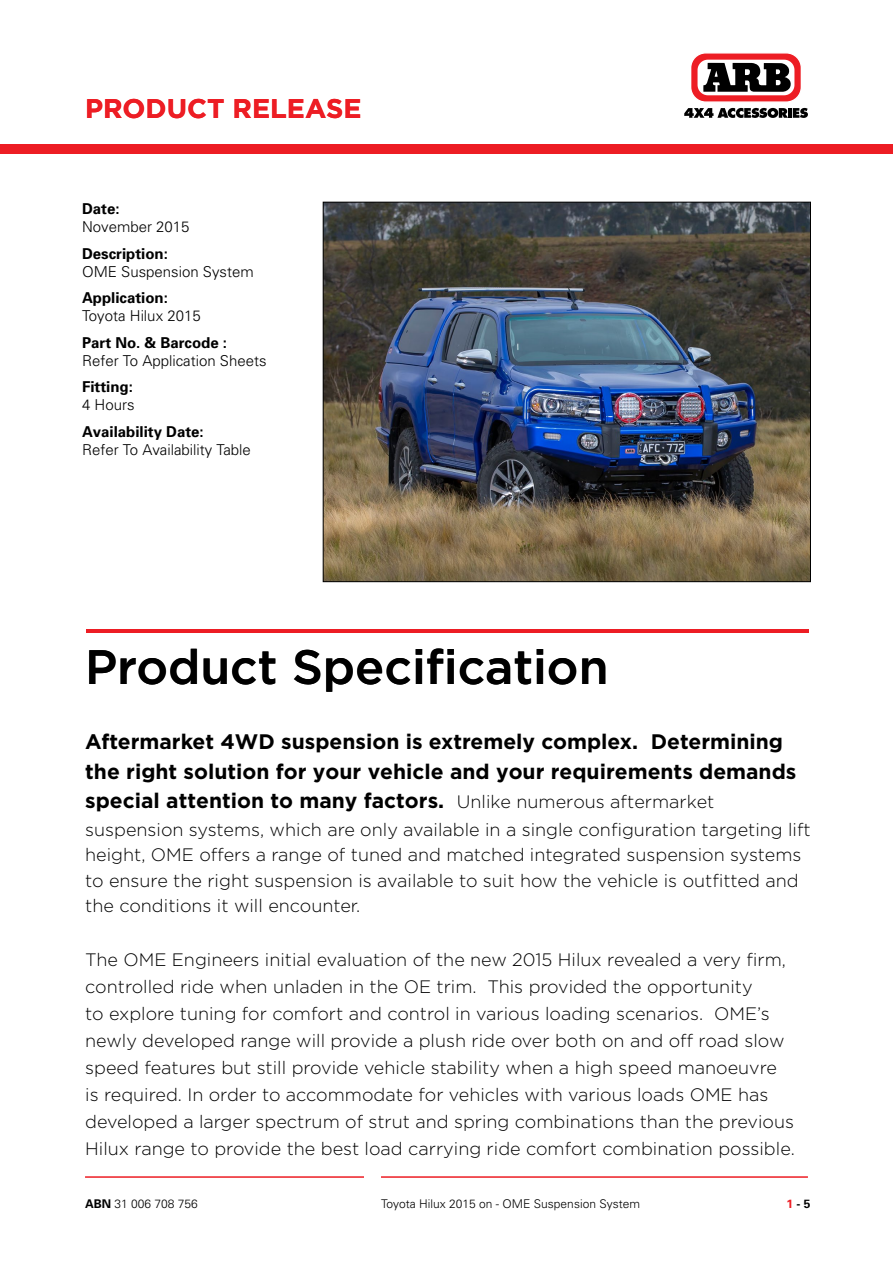
<style>
.page{position:relative;width:893px;height:1263px;background:#fff}
.page>*{position:absolute;margin:0;border:0;box-sizing:border-box;transform-origin:0 0}
.t1{font:500 48.3px "Gotham";color:#000}
.t2{font:700 27px "Gotham";color:#ed1d24}
.t3{font:700 21px/29.5px "Gotham";color:#000}
.t4{font:300 18px/27px "Gotham";color:#000}
.t5{font:300 15px "Univers";color:#000}
.t6{font:700 15px "Univers";color:#000}
.t7{font:300 12px "Univers";color:#000}
.t8{font:700 12px "Univers";color:#000}
.s1{font-weight:300;font-size:18px}
.s2{font-weight:700}
.s3{color:#ed1d24}
</style>
<div class="page">
<svg style="left:691px;top:53px;width:110px;height:49px;background:#ed2a30"></svg>
<div style="left:690px;top:52px;width:112px;height:51px;border:1px solid #fff;border-radius:15px"></div>
<div style="left:697px;top:60px;width:97px;height:35px;background:#fff;border-radius:10px"></div>
<svg style="left:703px;top:63px;width:88px;height:29px"></svg>
<svg style="left:684px;top:108px;width:124px;height:10px"></svg>
<hr style="left:85px;top:1176px;width:279px;height:2px;background:#ed1d24">
<hr style="left:381px;top:1176px;width:427px;height:2px;background:#ed1d24">
<hr style="left:86px;top:630px;width:722px;height:3px;background:#ed1d24">
<div style="left:0;top:145px;width:893px;height:9px;background:#ed1d24"></div>
<img style="left:325px;top:204px;width:484px;height:376px">
<h2 class="t2" style="left:85px;top:91px;width:278px">PRODUCT RELEASE</h2>
<p class="t6" style="left:82px;top:199px;width:39px">Date:</p>
<p class="t5" style="left:82px;top:218px;width:109px">November 2015</p>
<p class="t6" style="left:82px;top:244px;width:87px">Description:</p>
<p class="t5" style="left:82px;top:262px;width:173px">OME Suspension System</p>
<p class="t6" style="left:82px;top:288px;width:87px">Application:</p>
<p class="t5" style="left:82px;top:307px;width:120px">Toyota Hilux 2015</p>
<p class="t6" style="left:82px;top:333px;width:147px">Part No. &amp; Barcode :</p>
<p class="t5" style="left:82px;top:351px;width:186px">Refer To Application Sheets</p>
<p class="t6" style="left:82px;top:377px;width:52px">Fitting:</p>
<p class="t5" style="left:82px;top:396px;width:54px">4 Hours</p>
<p class="t6" style="left:82px;top:422px;width:123px">Availability Date:</p>
<p class="t5" style="left:82px;top:440px;width:170px">Refer To Availability Table</p>
<h1 class="t1" style="left:85px;top:635px;width:525px">Product Specification</h1>
<p class="t3" style="left:85px;top:727px;width:713px">Aftermarket 4WD suspension is extremely complex. Determining the right solution for your vehicle and your requirements demands special attention to many factors. <span class="s1">Unlike numerous aftermarket</span></p>
<p class="t4" style="left:85px;top:816px;width:727px;line-height:25.3px">suspension systems, which are only available in a single configuration targeting lift height, OME offers a range of tuned and matched integrated suspension systems to ensure the right suspension is available to suit how the vehicle is outfitted and the conditions it will encounter.</p>
<p class="t4" style="left:85px;top:946px;width:711px">The OME Engineers initial evaluation of the new 2015 Hilux revealed a very firm, controlled ride when unladen in the OE trim. This provided the opportunity<br>to explore tuning for comfort and control in various loading scenarios. OME’s newly developed range will provide a plush ride over both on and off road slow speed features but still provide vehicle stability when a high speed manoeuvre is required. In order to accommodate for vehicles with various loads OME has developed a larger spectrum of strut and spring combinations than the previous Hilux range to provide the best load carrying ride comfort combination possible.</p>
<p class="t7" style="left:85px;top:1196px;width:114px"><span class="s2">ABN</span> 31 006 708 756</p>
<p class="t7" style="left:381px;top:1196px;width:260px">Toyota Hilux 2015 on - OME Suspension System</p>
<p class="t8" style="left:786px;top:1196px;width:26px"><span class="s3">1</span> - 5</p>
</div>
